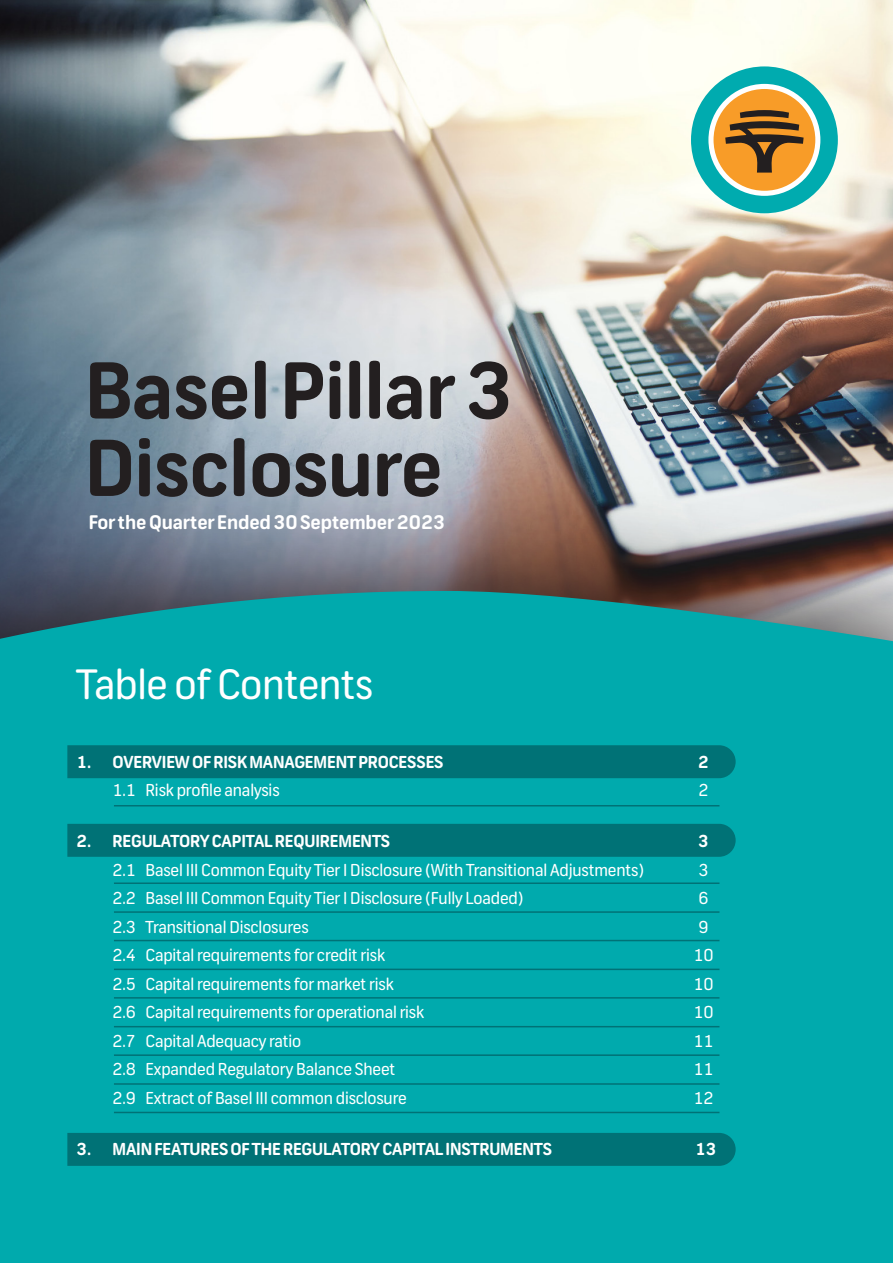
<style>
.page{position:relative;width:893px;height:1263px;background:#fff}
.page>*{position:absolute;margin:0;border:0;box-sizing:border-box;transform-origin:0 0}
.t1{font:700 76.8px "FNB Sans";letter-spacing:-.01em;color:#231f20}
.t2{font:40.5px "FNB Sans";letter-spacing:-.01em;color:#fff}
.t3{font:700 18.75px "FNB Sans";letter-spacing:-.01em;color:#fff}
.t4{font:16.5px "FNB Sans";letter-spacing:-.01em;color:#fff}
.t5{font:700 16.5px "FNB Sans";letter-spacing:-.01em;color:#fff}
</style>
<div class="page">
<img style="left:0;top:0;width:893px;height:477px">
<div style="left:0;top:477px;width:893px;height:786px;background:#231f20;opacity:.75"></div>
<div style="left:0;top:591px;width:893px;height:672px;background:#00aaad"></div>
<div style="left:67px;top:745px;width:669px;height:33px;background:#007276"></div>
<div style="left:67px;top:824px;width:669px;height:33px;background:#007276"></div>
<div style="left:67px;top:1133px;width:669px;height:33px;background:#007276"></div>
<div style="left:691px;top:66px;width:147px;height:147px;background:#00abaf;border-radius:50%"></div>
<svg style="left:708px;top:54px;width:112px;height:142px"></svg>
<hr style="left:114px;top:882px;width:605px;height:2px;background:#007276">
<hr style="left:114px;top:805px;width:605px;height:1px;background:#007276">
<hr style="left:114px;top:940px;width:605px;height:1px;background:#007276">
<hr style="left:114px;top:997px;width:605px;height:1px;background:#007276">
<hr style="left:114px;top:1054px;width:605px;height:2px;background:#007276">
<hr style="left:114px;top:1112px;width:605px;height:1px;background:#007276">
<hr style="left:114px;top:911px;width:605px;height:2px;background:#007276">
<hr style="left:114px;top:968px;width:605px;height:2px;background:#007276">
<hr style="left:114px;top:1026px;width:605px;height:1px;background:#007276">
<hr style="left:114px;top:1083px;width:605px;height:2px;background:#007276">
<p class="t1" style="left:85px;top:344px;width:431px">Basel Pillar 3</p>
<p class="t1" style="left:85px;top:421px;width:359px">Disclosure</p>
<p class="t3" style="left:89px;top:511px;width:358px">For the Quarter Ended 30 September 2023</p>
<p class="t2" style="left:77px;top:660px;width:298px">Table of Contents</p>
<p class="t5" style="left:77px;top:751px;width:369px">1. OVERVIEW OF RISK MANAGEMENT PROCESSES</p>
<p class="t5" style="left:698px;top:751px;width:12px">2</p>
<p class="t4" style="left:113px;top:780px;width:169px">1.1 Risk profile analysis</p>
<p class="t4" style="left:698px;top:780px;width:12px">2</p>
<p class="t5" style="left:77px;top:831px;width:315px">2. REGULATORY CAPITAL REQUIREMENTS</p>
<p class="t5" style="left:698px;top:831px;width:12px">3</p>
<p class="t4" style="left:113px;top:859px;width:533px">2.1 Basel III Common Equity Tier I Disclosure (With Transitional Adjustments)</p>
<p class="t4" style="left:698px;top:859px;width:12px">3</p>
<p class="t4" style="left:113px;top:888px;width:412px">2.2 Basel III Common Equity Tier I Disclosure (Fully Loaded)</p>
<p class="t4" style="left:698px;top:888px;width:12px">6</p>
<p class="t4" style="left:113px;top:916px;width:198px">2.3 Transitional Disclosures</p>
<p class="t4" style="left:698px;top:916px;width:12px">9</p>
<p class="t4" style="left:113px;top:945px;width:274px">2.4 Capital requirements for credit risk</p>
<p class="t4" style="left:693px;top:945px;width:22px">10</p>
<p class="t4" style="left:113px;top:973px;width:283px">2.5 Capital requirements for market risk</p>
<p class="t4" style="left:693px;top:973px;width:22px">10</p>
<p class="t4" style="left:113px;top:1002px;width:313px">2.6 Capital requirements for operational risk</p>
<p class="t4" style="left:693px;top:1002px;width:22px">10</p>
<p class="t4" style="left:113px;top:1030px;width:190px">2.7 Capital Adequacy ratio</p>
<p class="t4" style="left:693px;top:1030px;width:22px">11</p>
<p class="t4" style="left:113px;top:1059px;width:284px">2.8 Expanded Regulatory Balance Sheet</p>
<p class="t4" style="left:693px;top:1059px;width:22px">11</p>
<p class="t4" style="left:113px;top:1087px;width:296px">2.9 Extract of Basel III common disclosure</p>
<p class="t4" style="left:693px;top:1087px;width:22px">12</p>
<p class="t5" style="left:77px;top:1138px;width:477px">3. MAIN FEATURES OF THE REGULATORY CAPITAL INSTRUMENTS</p>
<p class="t5" style="left:695px;top:1138px;width:23px">13</p>
</div>
